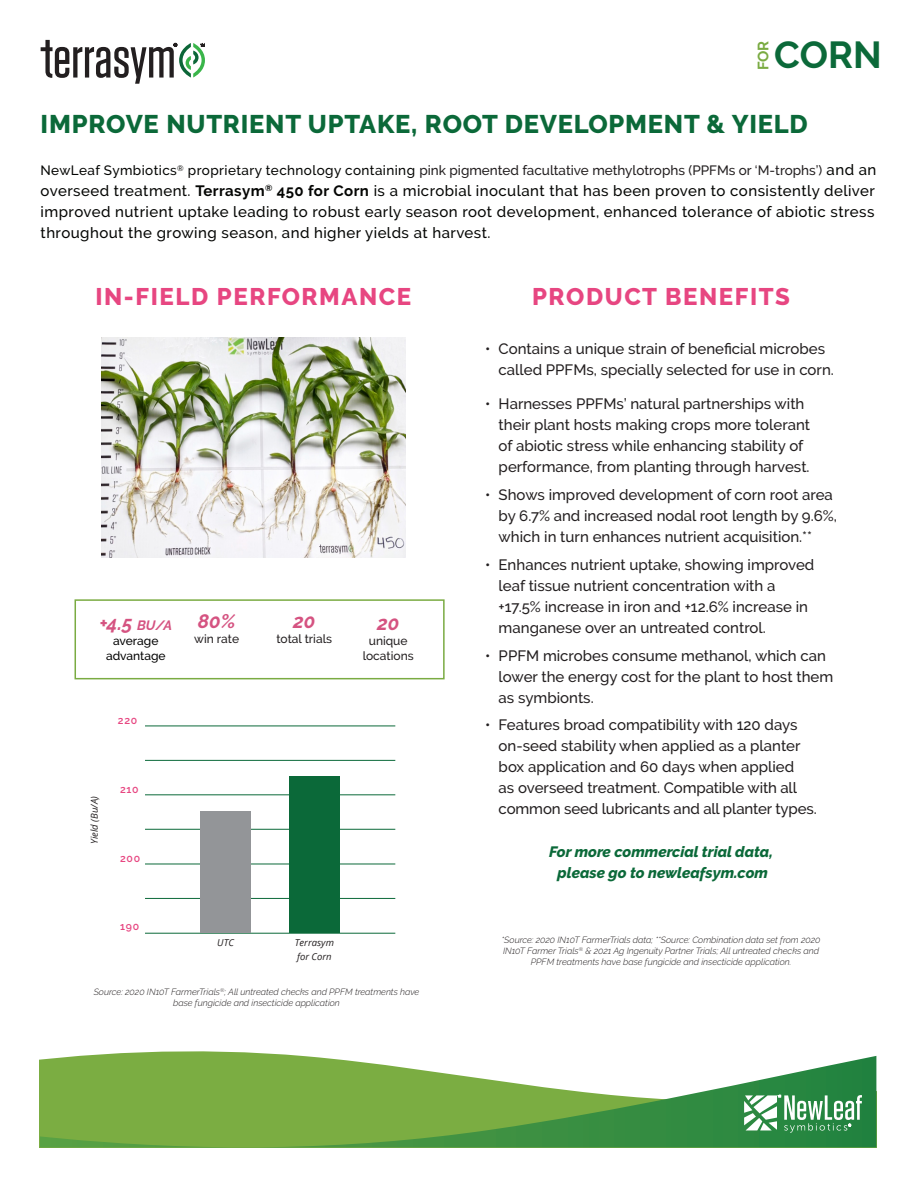
<style>
.page{position:relative;width:918px;height:1188px;background:#fff}
.page>*{position:absolute;margin:0;border:0;box-sizing:border-box;transform-origin:0 0}
.t1{font:700 37.5px "Raleway";color:#0b6939}
.t2{font:800 25.5px "Raleway";letter-spacing:.03em;color:#0b6939}
.t3{font:800 24px "Raleway";letter-spacing:.065em;color:#e74681}
.t4{font:italic 700 19.5px "Raleway";color:#d55381}
.t5{font:500 15px/21px "Raleway";color:#231f20}
.t6{font:500 15px/21px "Raleway";letter-spacing:.03em;color:#040503;text-align:justify}
.t7{font:italic 800 15px "Raleway";color:#0b6939}
.t8{font:700 15px "Raleway";color:#7aab42}
.t9{font:500 13.5px "Raleway";letter-spacing:.005em;color:#231f20}
.t10{font:500 12px "Raleway";color:#231f20}
.t11{font:500 12px "Raleway";color:#000}
.t12{font:600 10.5px "Raleway";letter-spacing:.065em;color:#e74681}
.t13{font:italic 9.45px/14.2px "Open Sans";color:#231f20}
.t14{font:italic 300 9px/10.8px "Raleway";color:#231f20;text-align:center}
.s1{color:#040503}
.s2{font-size:15px;color:#040503}
.s3{font-weight:700}
.s4{font-size:13.5px}
</style>
<div class="page">
<svg style="left:79px;top:1051px;width:223px;height:5px"></svg>
<svg style="left:40px;top:1056px;width:836px;height:92px"></svg>
<div style="left:75px;top:599px;width:370px;height:80px;border:2px solid #7aab42"></div>
<svg style="left:41px;top:40px;width:164px;height:44px"></svg>
<img style="left:101px;top:338px;width:305px;height:220px">
<svg style="left:744px;top:1095px;width:118px;height:38px"></svg>
<hr style="left:145px;top:795px;width:250px;height:1px;background:#0b6939">
<hr style="left:145px;top:829px;width:250px;height:1px;background:#0b6939">
<hr style="left:145px;top:864px;width:250px;height:1px;background:#0b6939">
<hr style="left:145px;top:898px;width:250px;height:1px;background:#0b6939">
<hr style="left:145px;top:933px;width:250px;height:1px;background:#0b6939">
<hr style="left:145px;top:726px;width:250px;height:1px;background:#0b6939">
<hr style="left:145px;top:760px;width:250px;height:1px;background:#0b6939">
<div style="left:289px;top:777px;width:51px;height:156px;background:#0b6939"></div>
<div style="left:200px;top:811px;width:51px;height:122px;background:#939598"></div>
<p class="t8" style="left:755px;top:70px;width:31px;rotate:-90deg">FOR</p>
<p class="t1" style="left:774px;top:33px;width:109px">CORN</p>
<p class="t2" style="left:41px;top:110px;width:769px">IMPROVE NUTRIENT UPTAKE, ROOT DEVELOPMENT &amp; YIELD</p>
<p class="t9" style="left:41px;top:163px;width:837px"><span class="s1">NewLeaf Symbiotics</span><sup>®</sup> <span class="s1">proprietary technology containing</span> pink pigmented facultative methylotrophs (PPFMs or ‘M-trophs’) <span class="s2">and an</span></p>
<p class="t6" style="left:41px;top:181px;width:836px">overseed treatment. <span class="s3">Terrasym</span><sup>®</sup> <span class="s3">450 for Corn</span> is a microbial inoculant that has been proven to consistently deliver improved nutrient uptake leading to robust early season root development, enhanced tolerance of abiotic stress throughout the growing season, and higher yields at harvest.</p>
<p class="t3" style="left:95px;top:283px;width:317px">IN-FIELD PERFORMANCE</p>
<p class="t3" style="left:532px;top:283px;width:259px">PRODUCT BENEFITS</p>
<p class="t4" style="left:99px;top:612px;width:75px">+4.5 <span class="s4">BU/A</span></p>
<p class="t11" style="left:113px;top:634px;width:47px">average</p>
<p class="t11" style="left:106px;top:649px;width:61px">advantage</p>
<p class="t12" style="left:118px;top:714px;width:21px">220</p>
<p class="t4" style="left:198px;top:610px;width:39px">80%</p>
<p class="t10" style="left:194px;top:632px;width:46px">win rate</p>
<p class="t4" style="left:293px;top:610px;width:24px">20</p>
<p class="t10" style="left:276px;top:631px;width:57px">total trials</p>
<p class="t13" style="left:87px;top:844px;width:50px;rotate:-90deg">Yield (Bu/A)</p>
<p class="t12" style="left:120px;top:783px;width:20px">210</p>
<p class="t12" style="left:120px;top:852px;width:22px">200</p>
<p class="t12" style="left:120px;top:920px;width:20px">190</p>
<p class="t13" style="left:217px;top:935px;width:18px">UTC</p>
<p class="t13" style="left:295px;top:935px;width:41px">Terrasym for Corn</p>
<p class="t4" style="left:377px;top:612px;width:24px">20</p>
<p class="t10" style="left:369px;top:634px;width:40px">unique</p>
<p class="t10" style="left:363px;top:649px;width:53px">locations</p>
<p class="t14" style="left:94px;top:986px;width:327px">Source: 2020 IN10T FarmerTrials<sup>®</sup>; All untreated checks and PPFM treatments have base fungicide and insecticide application</p>
<p class="t5" style="left:499px;top:338px;width:337px;text-indent:-14px">• Contains a unique strain of beneficial microbes called PPFMs, specially selected for use in corn.</p>
<p class="t5" style="left:499px;top:393px;width:313px;text-indent:-14px">• Harnesses PPFMs’ natural partnerships with their plant hosts making crops more tolerant of abiotic stress while enhancing stability of performance, from planting through harvest.</p>
<p class="t5" style="left:499px;top:484px;width:340px;text-indent:-14px">• Shows improved development of corn root area by 6.7% and increased nodal root length by 9.6%, which in turn enhances nutrient acquisition.**</p>
<p class="t5" style="left:499px;top:554px;width:317px;text-indent:-14px">• Enhances nutrient uptake, showing improved leaf tissue nutrient concentration with a +17.5% increase in iron and +12.6% increase in manganese over an untreated control.</p>
<p class="t5" style="left:499px;top:645px;width:336px;text-indent:-14px">• PPFM microbes consume methanol, which can lower the energy cost for the plant to host them as symbionts.</p>
<p class="t5" style="left:499px;top:714px;width:320px;text-indent:-14px">• Features broad compatibility with 120 days on-seed stability when applied as a planter box application and 60 days when applied<br>as overseed treatment. Compatible with all common seed lubricants and all planter types.</p>
<p class="t7" style="left:549px;top:843px;width:225px">For more commercial trial data,</p>
<p class="t7" style="left:558px;top:864px;width:212px">please go to newleafsym.com</p>
<p class="t14" style="left:502px;top:934px;width:321px">*Source: 2020 IN10T FarmerTrials data; **Source: Combination data set from 2020<br>IN10T Farmer Trials<sup>®</sup> &amp; 2021 Ag Ingenuity Partner Trials; All untreated checks and<br>PPFM treatments have base fungicide and insecticide application.</p>
</div>
